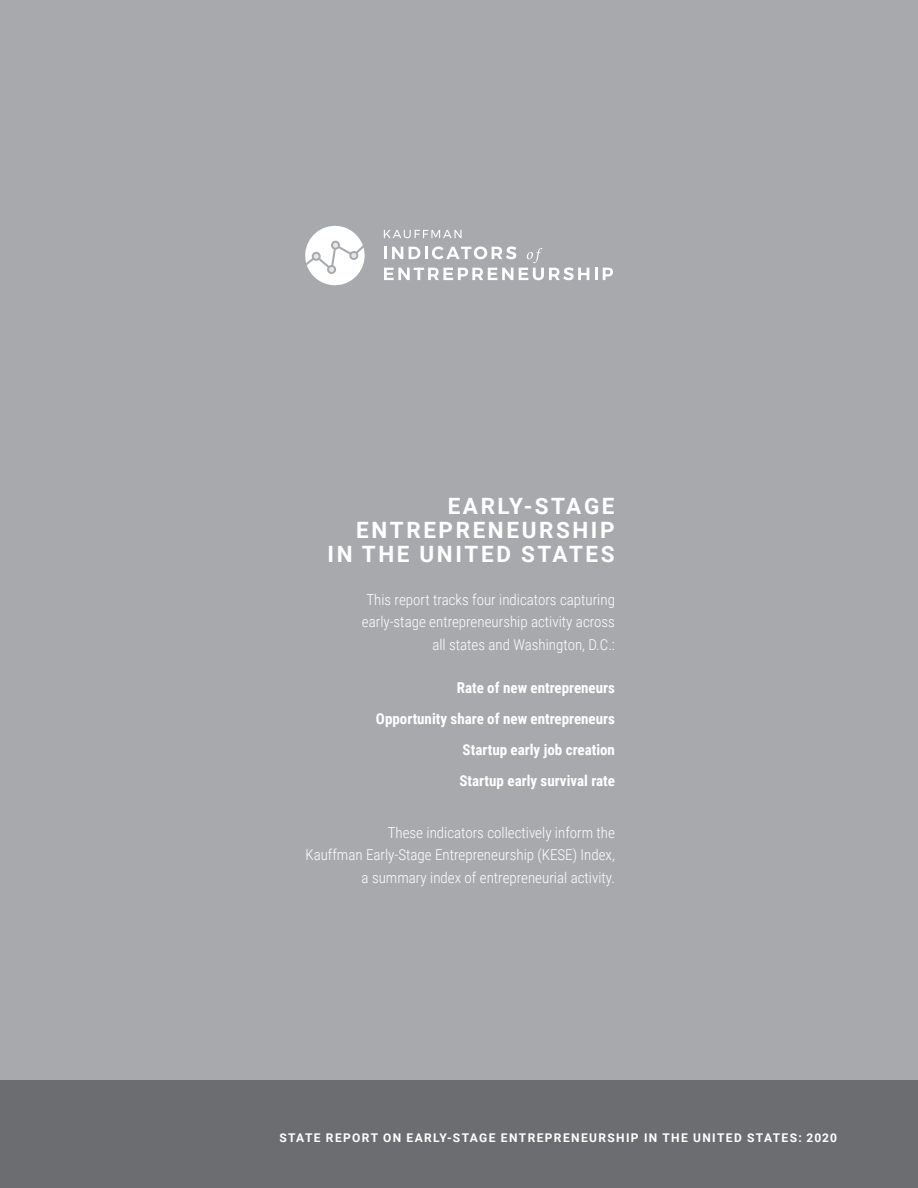
<style>
.page{position:relative;width:918px;height:1188px;background:#fff}
.page>*{position:absolute;margin:0;border:0;box-sizing:border-box;transform-origin:0 0}
.t1{font:700 22.5px/24px "Roboto";letter-spacing:.115em;color:#fff;text-align:right}
.t2{font:300 15px/22.5px "Roboto Condensed";color:#fff;text-align:right}
.t3{font:700 15px/31.2px "Roboto Condensed";color:#fff;text-align:right}
.t4{font:700 12px "Roboto";letter-spacing:.115em;color:#fff}
</style>
<div class="page">
<div style="left:0;top:1080px;width:918px;height:108px;background:#6c6d70"></div>
<div style="left:0;top:0;width:918px;height:1080px;background:#a8a9ad"></div>
<svg style="left:384px;top:230px;width:78px;height:8px"></svg>
<svg style="left:384px;top:246px;width:205px;height:34px"></svg>
<svg style="left:595px;top:268px;width:2px;height:12px"></svg>
<svg style="left:603px;top:268px;width:10px;height:12px"></svg>
<svg style="left:305px;top:225px;width:60px;height:61px"></svg>
<h1 class="t1" style="left:328px;top:493px;width:289px">EARLY-STAGE<br>ENTREPRENEURSHIP<br>IN THE UNITED STATES</h1>
<p class="t2" style="left:362px;top:588px;width:255px">This report tracks four indicators capturing early-stage entrepreneurship activity across all states and Washington, D.C.:</p>
<p class="t3" style="left:376px;top:671px;width:241px">Rate of new entrepreneurs<br>Opportunity share of new entrepreneurs<br>Startup early job creation<br>Startup early survival rate</p>
<p class="t2" style="left:305px;top:820px;width:311px">These indicators collectively inform the<br>Kauffman Early-Stage Entrepreneurship (KESE) Index, a summary index of entrepreneurial activity.</p>
<p class="t4" style="left:279px;top:1129px;width:559px">STATE REPORT ON EARLY-STAGE ENTREPRENEURSHIP IN THE UNITED STATES: 2020</p>
</div>
